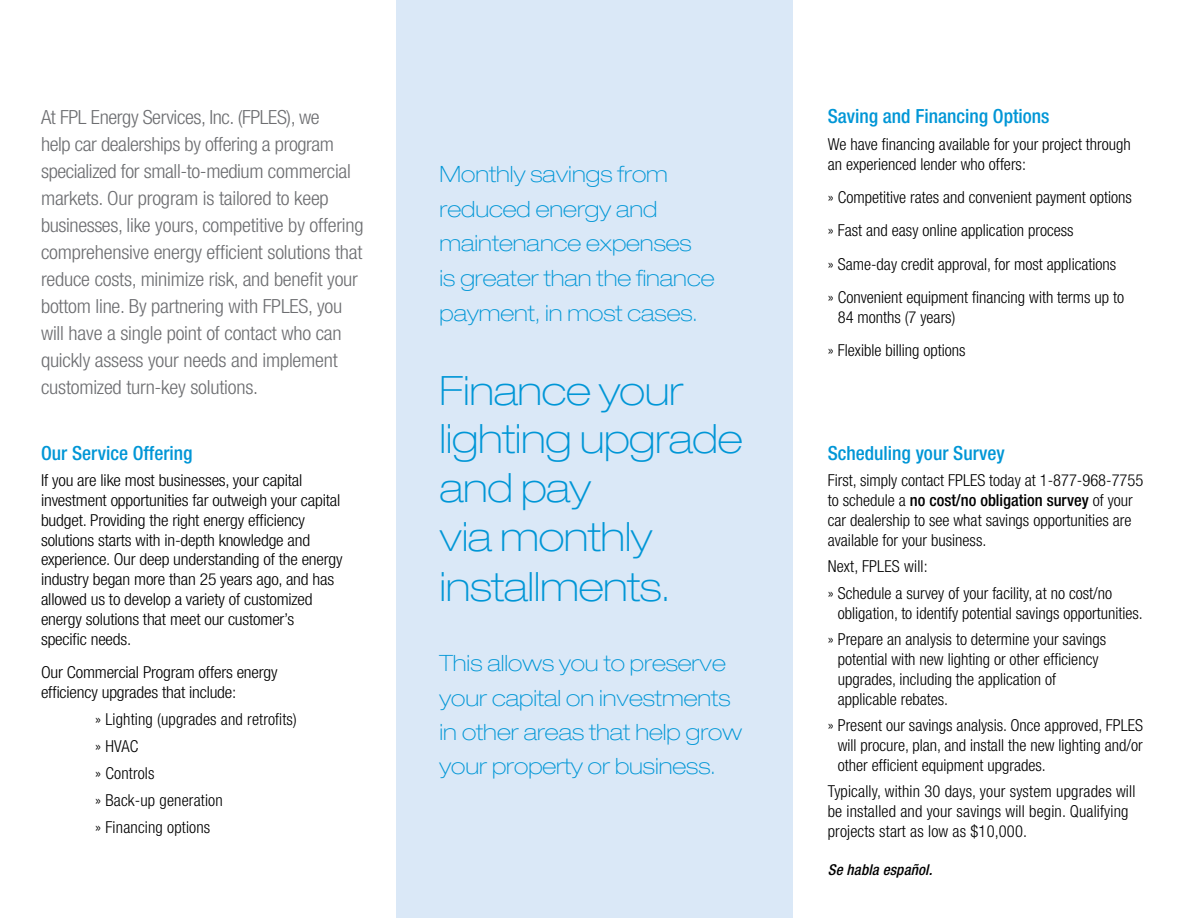
<style>
.page{position:relative;width:1188px;height:918px;background:#fff}
.page>*{position:absolute;margin:0;border:0;box-sizing:border-box;transform-origin:0 0}
.t1{font:100 expanded 40.5px/49.2px "Helvetica Neue";letter-spacing:-.01em;color:#0096d6}
.t2{font:100 expanded 22.5px/34.7px "Helvetica Neue";color:#0096d6}
.t3{font:300 condensed 19.5px/27px "Helvetica Neue";letter-spacing:-.01em;color:#6d6e71;scale:1.06 1}
.t4{font:500 condensed 19.5px "Helvetica Neue";color:#0096d6}
.t5{font:300 condensed 16.5px/19.8px "Helvetica Neue";color:#000}
.t6{font:300 condensed 16.5px/19.8px "Helvetica Neue";color:#000;scale:1.06 1}
.t7{font:italic 500 condensed 15px "Helvetica Neue";letter-spacing:.01em;color:#000}
.s1{font-weight:500}
</style>
<div class="page">
<div style="left:396px;top:0;width:396px;height:918px;background:#dae8f7"></div>
<p class="t3" style="left:41px;top:103px;width:306px">At FPL Energy Services, Inc. (FPLES), we<br>help car dealerships by offering a program specialized for small-to-medium commercial markets. Our program is tailored to keep businesses, like yours, competitive by offering comprehensive energy efficient solutions that reduce costs, minimize risk, and benefit your bottom line. By partnering with FPLES, you will have a single point of contact who can quickly assess your needs and implement customized turn-key solutions.</p>
<p class="t4" style="left:41px;top:441px;width:153px">Our Service Offering</p>
<p class="t6" style="left:41px;top:470px;width:286px">If you are like most businesses, your capital investment opportunities far outweigh your capital budget. Providing the right energy efficiency solutions starts with in-depth knowledge and experience. Our deep understanding of the energy industry began more than 25 years ago, and has allowed us to develop a variety of customized energy solutions that meet our customer’s specific needs.</p>
<p class="t6" style="left:41px;top:662px;width:225px">Our Commercial Program offers energy efficiency upgrades that include:</p>
<p class="t5" style="left:95px;top:705px;width:203px;line-height:27px">» Lighting (upgrades and retrofits) » HVAC<br>» Controls<br>» Back-up generation<br>» Financing options</p>
<h2 class="t2" style="left:440px;top:157px;width:276px">Monthly savings from reduced energy and maintenance expenses<br>is greater than the finance payment, in most cases.</h2>
<h1 class="t1" style="left:440px;top:365px;width:304px">Finance your lighting upgrade and pay<br>via monthly installments.</h1>
<h2 class="t2" style="left:440px;top:646px;width:304px">This allows you to preserve your capital on investments in other areas that help grow your property or business.</h2>
<p class="t4" style="left:828px;top:105px;width:223px">Saving and Financing Options</p>
<p class="t5" style="left:828px;top:134px;width:305px">We have financing available for your project through an experienced lender who offers:</p>
<p class="t5" style="left:828px;top:180px;width:306px;line-height:33.3px">» Competitive rates and convenient payment options » Fast and easy online application process<br>» Same-day credit approval, for most applications<br>» Convenient equipment financing with terms up to</p>
<p class="t5" style="left:828px;top:300px;width:139px;line-height:33.3px;text-align:center">84 months (7 years)<br>» Flexible billing options</p>
<p class="t4" style="left:828px;top:441px;width:179px">Scheduling your Survey</p>
<p class="t5" style="left:828px;top:470px;width:317px">First, simply contact FPLES today at 1-877-968-7755 to schedule a <span class="s1">no cost/no obligation survey</span> of your car dealership to see what savings opportunities are available for your business.</p>
<p class="t5" style="left:828px;top:553px;width:286px;line-height:26.5px">Next, FPLES will:<br>» Schedule a survey of your facility, at no cost/no</p>
<p class="t5" style="left:828px;top:599px;width:317px;line-height:26.5px;text-indent:10px">obligation, to identify potential savings opportunities. » Prepare an analysis to determine your savings</p>
<p class="t5" style="left:838px;top:649px;width:262px">potential with new lighting or other efficiency upgrades, including the application of applicable rebates.</p>
<p class="t5" style="left:838px;top:715px;width:307px;text-align:justify;text-indent:-10px">» Present our savings analysis. Once approved, FPLES will procure, plan, and install the new lighting and/or other efficient equipment upgrades.</p>
<p class="t5" style="left:828px;top:781px;width:309px">Typically, within 30 days, your system upgrades will be installed and your savings will begin. Qualifying projects start as low as $10,000.</p>
<p class="t7" style="left:828px;top:861px;width:106px">Se habla español.</p>
</div>
